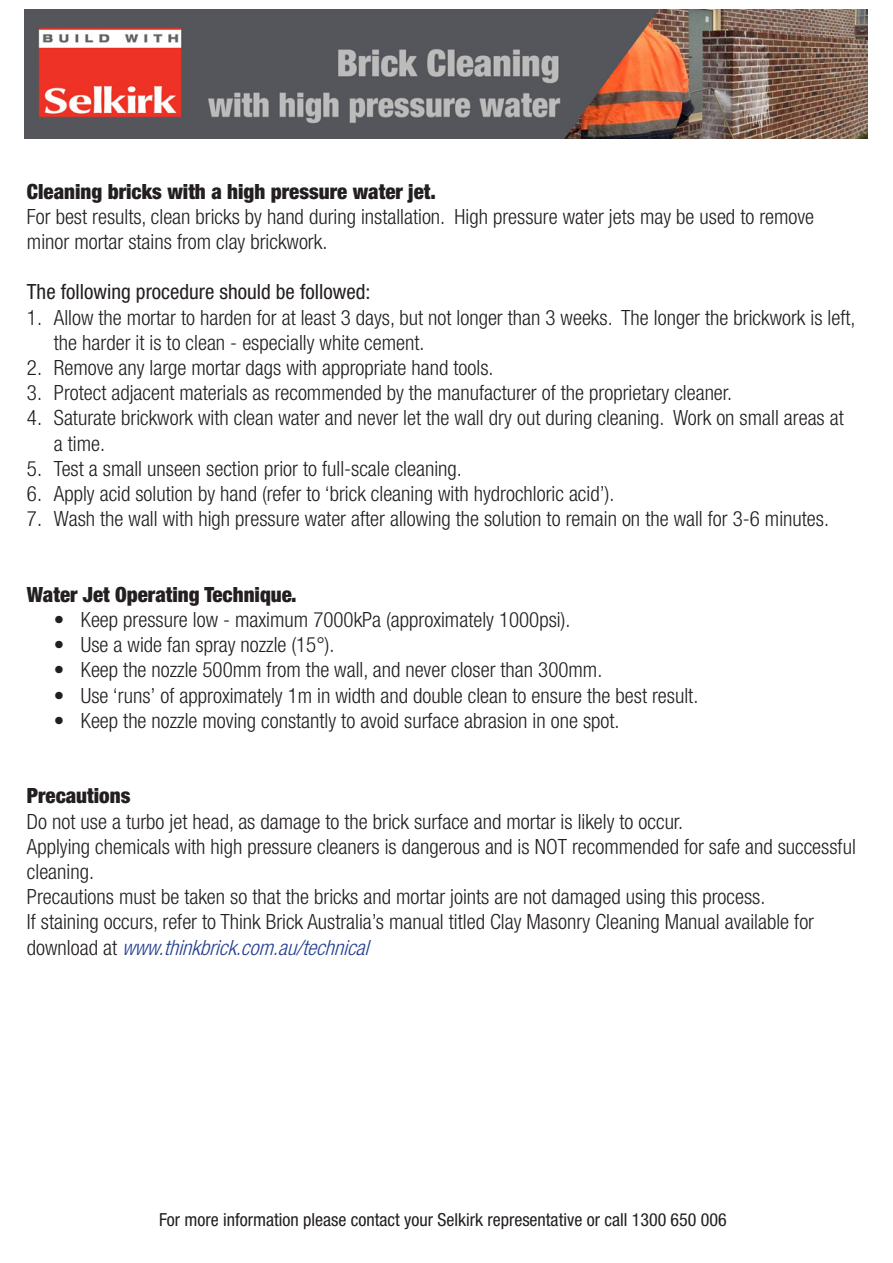
<style>
.page{position:relative;width:893px;height:1263px;background:#fff}
.page>*{position:absolute;margin:0;border:0;box-sizing:border-box;transform-origin:0 0}
.t1{font:300 condensed 21px/25.2px "Helvetica Neue LT Std";color:#231f20}
.t2{font:900 condensed 21px "Helvetica Neue LT Std";color:#231f20}
.t3{font:condensed 21px "Helvetica Neue LT Std";color:#231f20}
.t4{font:condensed 18px "Helvetica Neue LT Std";color:#231f20}
.s1{font-style:italic;color:#253f8e}
</style>
<div class="page">
<img style="left:24px;top:10px;width:843px;height:129px">
<p class="t2" style="left:27px;top:178px;width:410px">Cleaning bricks with a high pressure water jet.</p>
<p class="t1" style="left:27px;top:204px;width:789px">For best results, clean bricks by hand during installation. High pressure water jets may be used to remove minor mortar stains from clay brickwork.</p>
<p class="t3" style="left:27px;top:280px;width:345px">The following procedure should be followed:</p>
<p class="t1" style="left:54px;top:304px;width:803px;text-indent:-27px">1. Allow the mortar to harden for at least 3 days, but not longer than 3 weeks. The longer the brickwork is left, the harder it is to clean - especially white cement.</p>
<p class="t1" style="left:27px;top:355px;width:468px">2. Remove any large mortar dags with appropriate hand tools.</p>
<p class="t1" style="left:27px;top:380px;width:707px">3. Protect adjacent materials as recommended by the manufacturer of the proprietary cleaner.</p>
<p class="t1" style="left:54px;top:405px;width:791px;text-indent:-27px">4. Saturate brickwork with clean water and never let the wall dry out during cleaning. Work on small areas at a time.</p>
<p class="t1" style="left:27px;top:456px;width:436px">5. Test a small unseen section prior to full-scale cleaning.</p>
<p class="t1" style="left:27px;top:481px;width:589px">6. Apply acid solution by hand (refer to ‘brick cleaning with hydrochloric acid’).</p>
<p class="t1" style="left:27px;top:506px;width:804px">7. Wash the wall with high pressure water after allowing the solution to remain on the wall for 3-6 minutes.</p>
<p class="t2" style="left:27px;top:581px;width:271px">Water Jet Operating Technique.</p>
<p class="t1" style="left:54px;top:607px;width:518px">• Keep pressure low - maximum 7000kPa (approximately 1000psi).</p>
<p class="t1" style="left:54px;top:632px;width:282px">• Use a wide fan spray nozzle (15°).</p>
<p class="t1" style="left:54px;top:657px;width:550px">• Keep the nozzle 500mm from the wall, and never closer than 300mm.</p>
<p class="t1" style="left:54px;top:682px;width:646px">• Use ‘runs’ of approximately 1m in width and double clean to ensure the best result.</p>
<p class="t1" style="left:54px;top:708px;width:567px">• Keep the nozzle moving constantly to avoid surface abrasion in one spot.</p>
<p class="t2" style="left:27px;top:783px;width:105px">Precautions</p>
<p class="t1" style="left:27px;top:808px;width:658px">Do not use a turbo jet head, as damage to the brick surface and mortar is likely to occur.</p>
<p class="t1" style="left:27px;top:834px;width:830px">Applying chemicals with high pressure cleaners is dangerous and is NOT recommended for safe and successful cleaning.</p>
<p class="t1" style="left:27px;top:884px;width:740px">Precautions must be taken so that the bricks and mortar joints are not damaged using this process.</p>
<p class="t1" style="left:27px;top:909px;width:789px">If staining occurs, refer to Think Brick Australia’s manual titled Clay Masonry Cleaning Manual available for d o w n l o a d a t <span class="s1">www.thinkbrick.com.au/technical</span></p>
<p class="t4" style="left:159px;top:1209px;width:569px">For more information please contact your Selkirk representative or call 1300 650 006</p>
</div>
